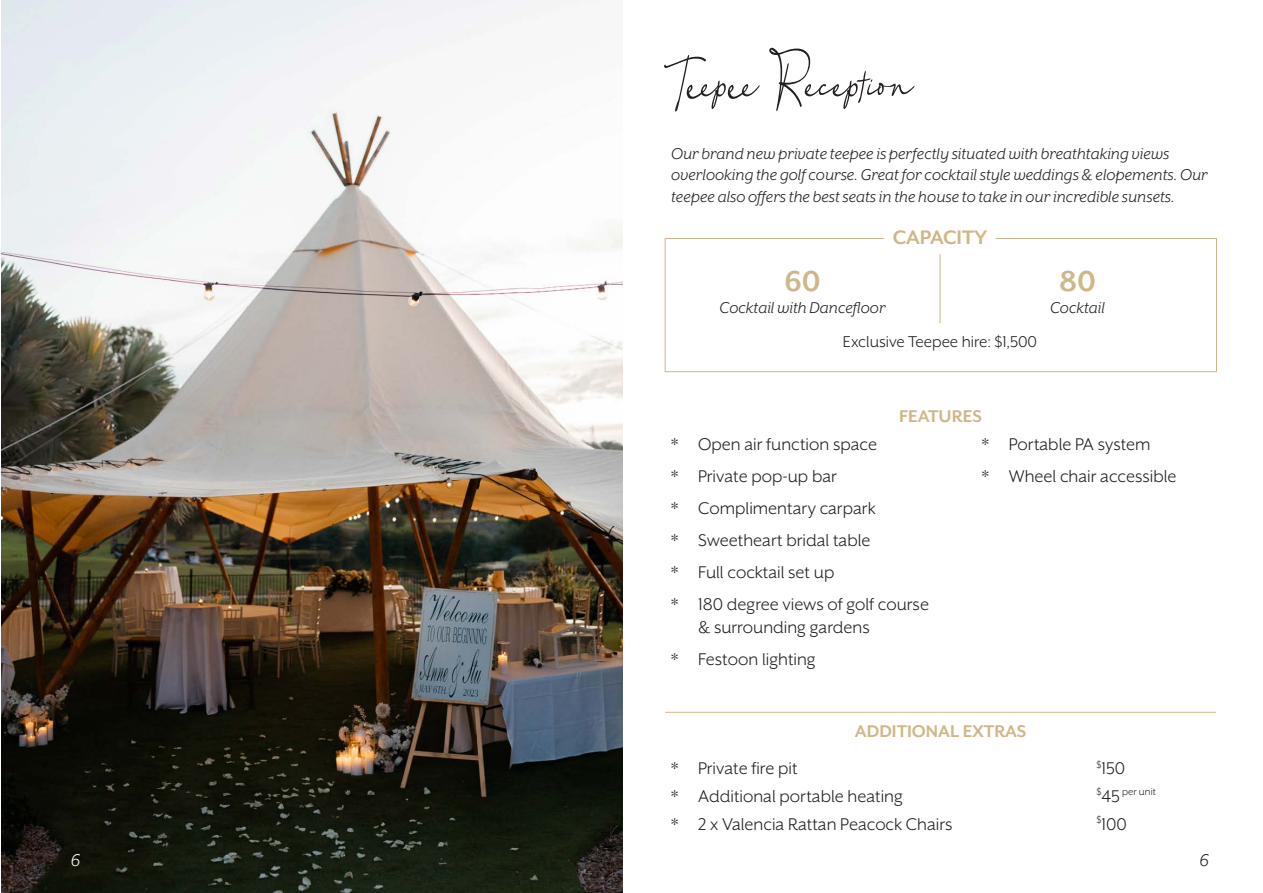
<style>
.page{position:relative;width:1263px;height:893px;background:#fff}
.page>*{position:absolute;margin:0;border:0;box-sizing:border-box;transform-origin:0 0}
.t1{font:58.5px "Little Queen Signature";color:#231f20}
.t2{font:700 33px "Mr Eaves XL San OT";color:#d0b787}
.t3{font:700 22.5px "Mr Eaves XL San OT";color:#d0b787}
.t4{font:19.5px/23.4px "Mr Eaves XL San OT";color:#231f20}
.BODY{font:700 19.5px "Mr Eaves XL San OT";color:#d0b787}
.BODY-2{font:italic 19.5px "Mr Eaves XL San OT";color:#fff}
.t5{font:italic 19.5px "Mr Eaves XL San OT";color:#231f20}
.BODY-3{font:italic 18px/21.6px "Mr Eaves XL San OT";color:#231f20}
.t6{font:18px "Mr Eaves XL San OT";color:#231f20}
.t7{font:11.4px "Mr Eaves XL San OT";color:#231f20}
.s1{font-size:19.5px}
</style>
<div class="page">
<img style="left:1px;top:0;width:621px;height:893px">
<hr style="left:665px;top:712px;width:311px;height:1px;background:#d0b787">
<hr style="left:976px;top:712px;width:240px;height:1px;background:#d0b787">
<svg style="left:664px;top:238px;width:553px;height:134px"></svg>
<p class="t1" style="left:665px;top:41px;width:251px">Teepee Reception</p>
<p class="BODY-3" style="left:671px;top:143px;width:538px">Our brand new private teepee is perfectly situated with breathtaking views overlooking the golf course. Great for cocktail style weddings &amp; elopements. Our teepee also offers the best seats in the house to take in our incredible sunsets.</p>
<p class="t3" style="left:893px;top:225px;width:96px">CAPACITY</p>
<p class="t2" style="left:784px;top:263px;width:38px">60</p>
<p class="BODY-3" style="left:719px;top:296px;width:168px">Cocktail with Dancefloor</p>
<p class="t2" style="left:1059px;top:263px;width:38px">80</p>
<p class="BODY-3" style="left:1050px;top:296px;width:56px">Cocktail</p>
<p class="t6" style="left:843px;top:332px;width:196px">Exclusive Teepee hire: $1,500</p>
<p class="BODY" style="left:899px;top:406px;width:84px">FEATURES</p>
<p class="t4" style="left:671px;top:432px;width:207px">* Open air function space</p>
<p class="t4" style="left:671px;top:464px;width:167px">* Private pop-up bar</p>
<p class="t4" style="left:671px;top:496px;width:206px">* Complimentary carpark</p>
<p class="t4" style="left:671px;top:528px;width:201px">* Sweetheart bridal table</p>
<p class="t4" style="left:671px;top:560px;width:165px">* Full cocktail set up</p>
<p class="t4" style="left:698px;top:592px;width:232px;text-indent:-27px">* 180 degree views of golf course &amp; surrounding gardens</p>
<p class="t4" style="left:671px;top:647px;width:146px">* Festoon lighting</p>
<p class="t4" style="left:982px;top:432px;width:170px">* Portable PA system</p>
<p class="t4" style="left:982px;top:464px;width:196px">* Wheel chair accessible</p>
<p class="BODY" style="left:855px;top:720px;width:173px">ADDITIONAL EXTRAS</p>
<p class="t4" style="left:671px;top:757px;width:128px">* Private fire pit</p>
<p class="t4" style="left:1096px;top:757px;width:30px"><sup>$</sup>150</p>
<p class="t4" style="left:671px;top:784px;width:233px">* Additional portable heating</p>
<p class="t7" style="left:1096px;top:786px;width:61px">$<span class="s1">45</span> per unit</p>
<p class="t4" style="left:671px;top:812px;width:283px">* 2 x Valencia Rattan Peacock Chairs</p>
<p class="t4" style="left:1096px;top:812px;width:32px"><sup>$</sup>100</p>
<p class="BODY-2" style="left:71px;top:850px;width:11px">6</p>
<p class="t5" style="left:1199px;top:850px;width:11px">6</p>
</div>
